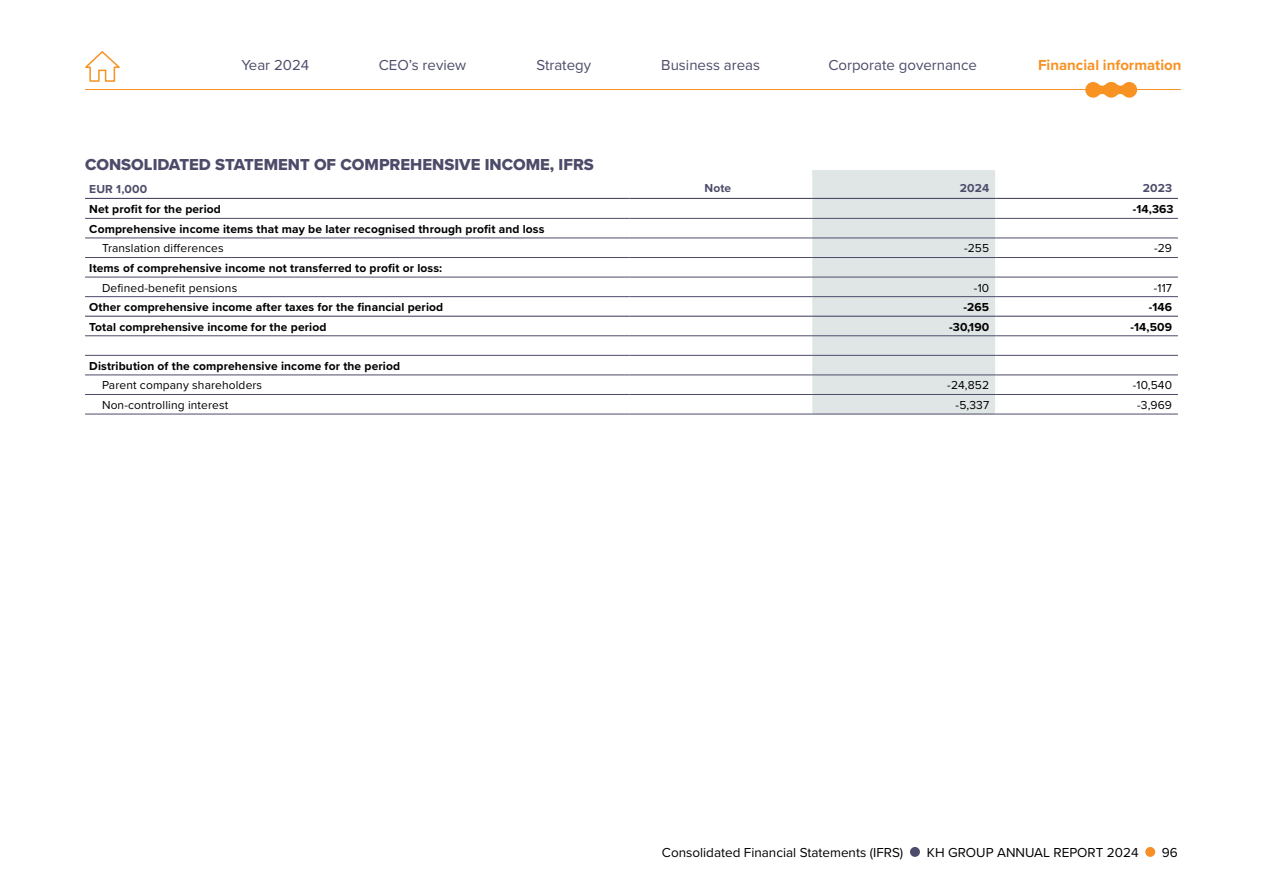
<style>
.page{position:relative;width:1263px;height:893px;background:#fff}
.page>*{position:absolute;margin:0;border:0;box-sizing:border-box;transform-origin:0 0}
.t1{font:16.5px "Proxima Nova Extrabld";color:#4c4c6a}
.t2{font:15px "Proxima Nova";color:#4c4c6a}
.t3{font:700 15px "Proxima Nova";color:#f79223}
.t4{font:13.5px "Proxima Nova";color:#000}
.t5{font:700 12px "Proxima Nova";letter-spacing:.01em;color:#000}
.t6{font:12px "Proxima Nova";letter-spacing:.01em;color:#000}
.t7{font:700 12px "Proxima Nova";letter-spacing:.01em;color:#4c4c6a}
</style>
<div class="page">
<div style="left:812px;top:170px;width:183px;height:244px;background:#e0e6e5"></div>
<hr style="left:85px;top:198px;width:544px;height:1px;background:#4c4c6a">
<hr style="left:629px;top:198px;width:183px;height:1px;background:#4c4c6a">
<hr style="left:812px;top:198px;width:183px;height:1px;background:#4c4c6a">
<hr style="left:995px;top:198px;width:183px;height:1px;background:#4c4c6a">
<hr style="left:85px;top:218px;width:544px;height:1px;background:#4c4c6a">
<hr style="left:629px;top:218px;width:183px;height:1px;background:#4c4c6a">
<hr style="left:812px;top:218px;width:183px;height:1px;background:#4c4c6a">
<hr style="left:995px;top:218px;width:183px;height:1px;background:#4c4c6a">
<hr style="left:85px;top:238px;width:544px;height:1px;background:#4c4c6a">
<hr style="left:629px;top:238px;width:183px;height:1px;background:#4c4c6a">
<hr style="left:812px;top:238px;width:183px;height:1px;background:#4c4c6a">
<hr style="left:995px;top:238px;width:183px;height:1px;background:#4c4c6a">
<hr style="left:85px;top:257px;width:544px;height:1px;background:#4c4c6a">
<hr style="left:629px;top:257px;width:183px;height:1px;background:#4c4c6a">
<hr style="left:812px;top:257px;width:183px;height:1px;background:#4c4c6a">
<hr style="left:995px;top:257px;width:183px;height:1px;background:#4c4c6a">
<hr style="left:85px;top:277px;width:544px;height:1px;background:#4c4c6a">
<hr style="left:629px;top:277px;width:183px;height:1px;background:#4c4c6a">
<hr style="left:812px;top:277px;width:183px;height:1px;background:#4c4c6a">
<hr style="left:995px;top:277px;width:183px;height:1px;background:#4c4c6a">
<hr style="left:85px;top:296px;width:544px;height:1px;background:#4c4c6a">
<hr style="left:629px;top:296px;width:183px;height:1px;background:#4c4c6a">
<hr style="left:812px;top:296px;width:183px;height:1px;background:#4c4c6a">
<hr style="left:995px;top:296px;width:183px;height:1px;background:#4c4c6a">
<hr style="left:85px;top:316px;width:544px;height:1px;background:#4c4c6a">
<hr style="left:629px;top:316px;width:183px;height:1px;background:#4c4c6a">
<hr style="left:812px;top:316px;width:183px;height:1px;background:#4c4c6a">
<hr style="left:995px;top:316px;width:183px;height:1px;background:#4c4c6a">
<hr style="left:85px;top:335px;width:544px;height:1px;background:#4c4c6a">
<hr style="left:629px;top:335px;width:183px;height:1px;background:#4c4c6a">
<hr style="left:812px;top:335px;width:183px;height:1px;background:#4c4c6a">
<hr style="left:995px;top:335px;width:183px;height:1px;background:#4c4c6a">
<hr style="left:85px;top:355px;width:544px;height:1px;background:#4c4c6a">
<hr style="left:629px;top:355px;width:183px;height:1px;background:#4c4c6a">
<hr style="left:812px;top:355px;width:183px;height:1px;background:#4c4c6a">
<hr style="left:995px;top:355px;width:183px;height:1px;background:#4c4c6a">
<hr style="left:85px;top:375px;width:544px;height:1px;background:#4c4c6a">
<hr style="left:629px;top:375px;width:183px;height:1px;background:#4c4c6a">
<hr style="left:812px;top:375px;width:183px;height:1px;background:#4c4c6a">
<hr style="left:995px;top:375px;width:183px;height:1px;background:#4c4c6a">
<hr style="left:85px;top:394px;width:544px;height:1px;background:#4c4c6a">
<hr style="left:85px;top:414px;width:544px;height:1px;background:#4c4c6a">
<hr style="left:629px;top:394px;width:183px;height:1px;background:#4c4c6a">
<hr style="left:629px;top:414px;width:183px;height:1px;background:#4c4c6a">
<hr style="left:812px;top:394px;width:183px;height:1px;background:#4c4c6a">
<hr style="left:995px;top:394px;width:183px;height:1px;background:#4c4c6a">
<hr style="left:812px;top:414px;width:183px;height:1px;background:#4c4c6a">
<hr style="left:995px;top:414px;width:183px;height:1px;background:#4c4c6a">
<hr style="left:85px;top:89px;width:1096px;height:1px;background:#f79223">
<svg style="left:1085px;top:82px;width:52px;height:16px"></svg>
<svg style="left:85px;top:51px;width:35px;height:31px"></svg>
<div style="left:910px;top:847px;width:10px;height:10px;background:#4c4c6a;border-radius:50%"></div>
<div style="left:1145px;top:847px;width:10px;height:10px;background:#f78f26;border-radius:50%"></div>
<p class="t2" style="left:241px;top:54px;width:69px">Year 2024</p>
<p class="t2" style="left:379px;top:54px;width:89px">CEO’s review</p>
<p class="t2" style="left:536px;top:54px;width:56px">Strategy</p>
<p class="t2" style="left:661px;top:54px;width:100px">Business areas</p>
<p class="t2" style="left:828px;top:54px;width:150px">Corporate governance</p>
<p class="t3" style="left:1038px;top:54px;width:145px">Financial information</p>
<h1 class="t1" style="left:85px;top:152px;width:510px">CONSOLIDATED STATEMENT OF COMPREHENSIVE INCOME, IFRS</h1>
<p class="t7" style="left:89px;top:180px;width:59px">EUR 1,000</p>
<p class="t7" style="left:704px;top:179px;width:28px">Note</p>
<p class="t7" style="left:960px;top:179px;width:31px">2024</p>
<p class="t7" style="left:1143px;top:179px;width:31px">2023</p>
<p class="t5" style="left:89px;top:200px;width:133px">Net profit for the period</p>
<p class="t5" style="left:1133px;top:200px;width:42px">-14,363</p>
<p class="t5" style="left:89px;top:220px;width:457px">Comprehensive income items that may be later recognised through profit and loss</p>
<p class="t6" style="left:102px;top:239px;width:123px">Translation differences</p>
<p class="t6" style="left:964px;top:239px;width:27px">-255</p>
<p class="t6" style="left:1154px;top:239px;width:19px">-29</p>
<p class="t5" style="left:89px;top:259px;width:354px">Items of comprehensive income not transferred to profit or loss:</p>
<p class="t6" style="left:102px;top:279px;width:137px">Defined-benefit pensions</p>
<p class="t6" style="left:974px;top:279px;width:17px">-10</p>
<p class="t6" style="left:1154px;top:279px;width:20px">-117</p>
<p class="t5" style="left:89px;top:298px;width:355px">Other comprehensive income after taxes for the financial period</p>
<p class="t5" style="left:963px;top:298px;width:27px">-265</p>
<p class="t5" style="left:1149px;top:298px;width:25px">-146</p>
<p class="t5" style="left:89px;top:318px;width:239px">Total comprehensive income for the period</p>
<p class="t5" style="left:949px;top:318px;width:42px">-30,190</p>
<p class="t5" style="left:1130px;top:318px;width:43px">-14,509</p>
<p class="t5" style="left:89px;top:357px;width:312px">Distribution of the comprehensive income for the period</p>
<p class="t6" style="left:102px;top:376px;width:162px">Parent company shareholders</p>
<p class="t6" style="left:947px;top:376px;width:43px">-24,852</p>
<p class="t6" style="left:1133px;top:376px;width:41px">-10,540</p>
<p class="t6" style="left:102px;top:396px;width:128px">Non-controlling interest</p>
<p class="t6" style="left:956px;top:396px;width:35px">-5,337</p>
<p class="t6" style="left:1137px;top:396px;width:36px">-3,969</p>
<p class="t4" style="left:662px;top:842px;width:243px">Consolidated Financial Statements (IFRS)</p>
<p class="t4" style="left:927px;top:842px;width:213px">KH GROUP ANNUAL REPORT 2024</p>
<p class="t4" style="left:1162px;top:842px;width:17px">96</p>
</div>
